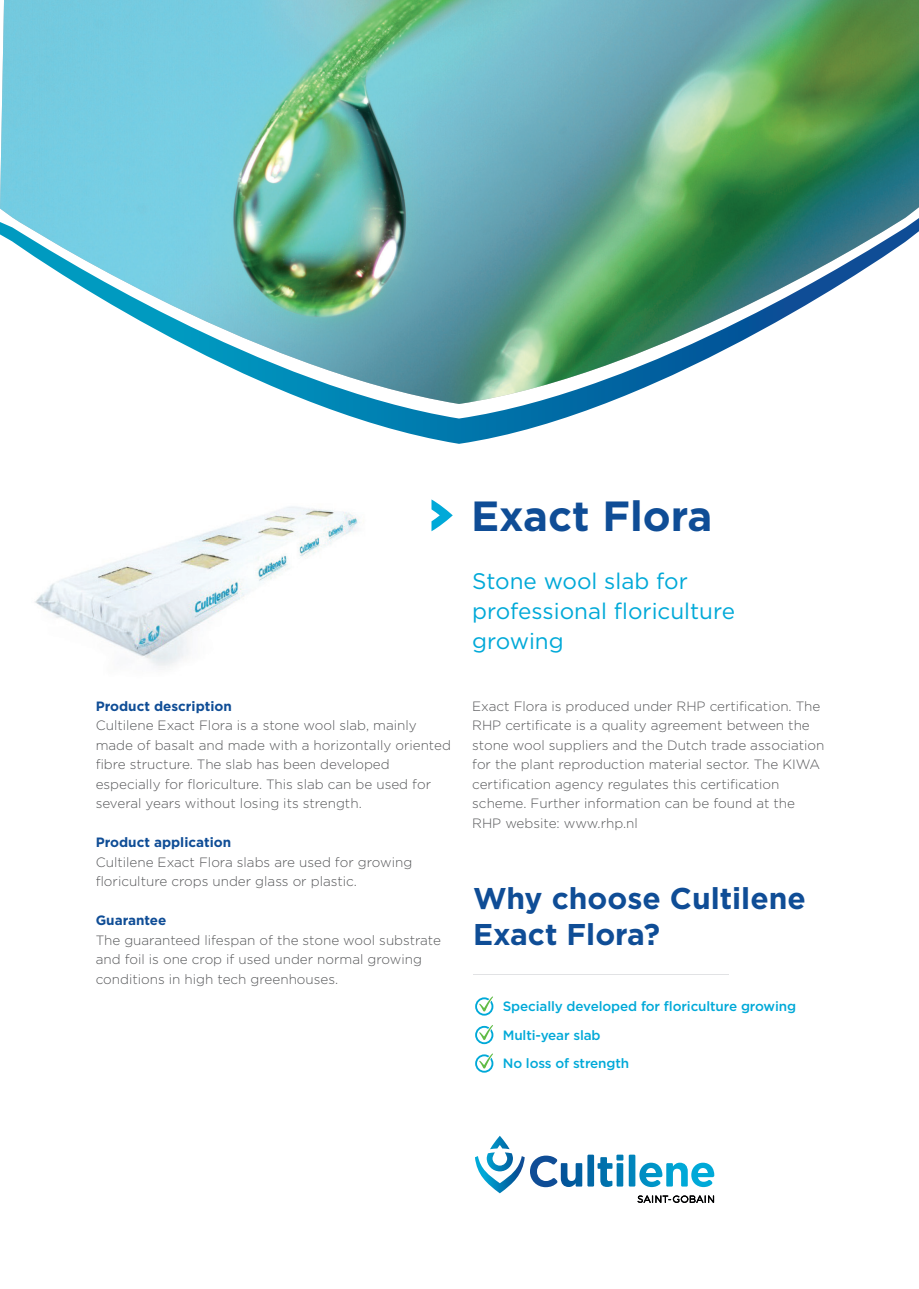
<style>
.page{position:relative;width:919px;height:1289px;background:#fff}
.page>*{position:absolute;margin:0;border:0;box-sizing:border-box;transform-origin:0 0}
.t1{font:700 42.15px "Gotham";color:#0f4d96}
.t2{font:700 30px/36px "Gotham";color:#0f4d96}
.t3{font:22.5px/30px "Gotham";color:#00a9d8}
.t4{font:300 13.5px/19.5px "Gotham";color:#57585a}
.t5{font:500 13.5px/28.5px "Gotham";letter-spacing:-.01em;color:#00a9d8}
.t6{font:700 13.5px "Gotham";color:#0f4d96}
</style>
<div class="page">
<svg style="left:316px;top:404px;width:288px;height:40px"></svg>
<img style="left:0;top:0;width:918px;height:404px">
<img style="left:35px;top:506px;width:325px;height:160px">
<svg style="left:431px;top:499px;width:21px;height:32px"></svg>
<svg style="left:530px;top:1154px;width:184px;height:33px"></svg>
<svg style="left:475px;top:1135px;width:49px;height:58px"></svg>
<svg style="left:637px;top:1195px;width:77px;height:7px"></svg>
<hr style="left:473px;top:974px;width:255px;height:1px;background:#e1e2e4">
<div style="left:475px;top:997px;width:18px;height:18px;border:2px solid #00a9d8;border-radius:50%"></div>
<svg style="left:479px;top:996px;width:14px;height:15px"></svg>
<div style="left:475px;top:1025px;width:18px;height:19px;border:2px solid #00a9d8;border-radius:50%"></div>
<svg style="left:479px;top:1025px;width:14px;height:15px"></svg>
<div style="left:475px;top:1054px;width:18px;height:18px;border:2px solid #00a9d8;border-radius:50%"></div>
<svg style="left:479px;top:1053px;width:14px;height:15px"></svg>
<p class="t6" style="left:96px;top:697px;width:138px">Product description</p>
<p class="t4" style="left:96px;top:715px;width:357px">Cultilene Exact Flora is a stone wool slab, mainly made of basalt and made with a horizontally oriented fibre structure. The slab has been developed especially for floriculture. This slab can be used for several years without losing its strength.</p>
<p class="t6" style="left:96px;top:833px;width:137px">Product application</p>
<p class="t4" style="left:96px;top:851px;width:318px">Cultilene Exact Flora slabs are used for growing floriculture crops under glass or plastic.</p>
<p class="t6" style="left:96px;top:911px;width:72px">Guarantee</p>
<p class="t4" style="left:96px;top:929px;width:347px">The guaranteed lifespan of the stone wool substrate and foil is one crop if used under normal growing conditions in high tech greenhouses.</p>
<h1 class="t1" style="left:471px;top:488px;width:243px">Exact Flora</h1>
<h3 class="t3" style="left:472px;top:565px;width:264px">Stone wool slab for professional floriculture growing</h3>
<p class="t4" style="left:472px;top:695px;width:353px">Exact Flora is produced under RHP certification. The RHP certificate is a quality agreement between the stone wool suppliers and the Dutch trade association for the plant reproduction material sector. The KIWA certification agency regulates this certification scheme. Further information can be found at the RHP website: www.rhp.nl</p>
<h2 class="t2" style="left:473px;top:880px;width:334px">Why choose Cultilene<br>Exact Flora?</h2>
<p class="t5" style="left:502px;top:991px;width:295px">Specially developed for floriculture growing<br>Multi-year slab<br>No loss of strength</p>
</div>
